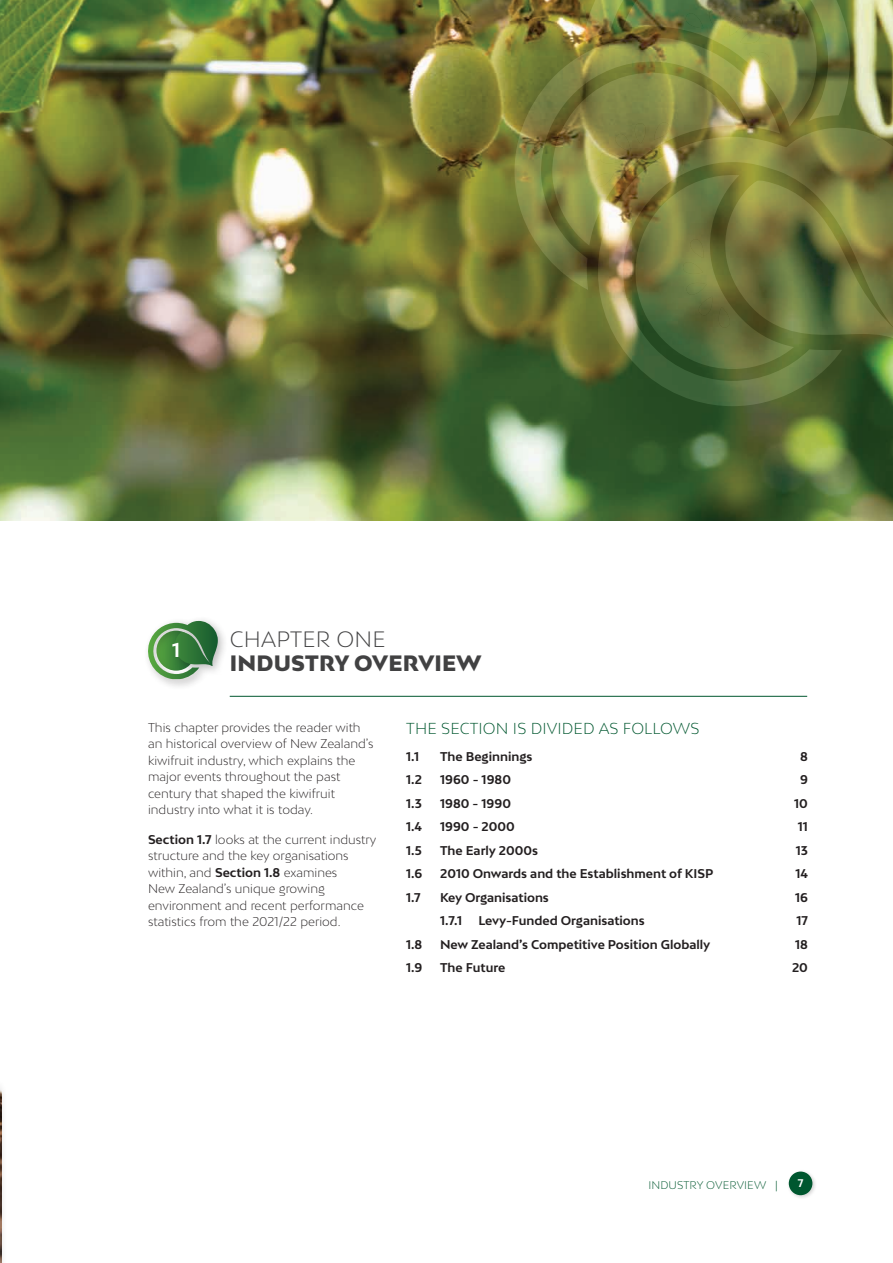
<style>
.page{position:relative;width:893px;height:1263px;background:#fff}
.page>*{position:absolute;margin:0;border:0;box-sizing:border-box;transform-origin:0 0}
.t1{font:900 21px "Bw Mitga";letter-spacing:.01em;color:#414142}
.t2{font:300 21px "Bw Mitga";letter-spacing:.01em;color:#414142}
.t3{font:700 18.9px "Bw Mitga";color:#fff}
.t4{font:300 15px "Bw Mitga";letter-spacing:.01em;color:#00572f}
.t5{font:300 12px/16.5px "Bw Mitga";color:#231f20}
.t6{font:700 12px "Bw Mitga";color:#231f20}
.t7{font:300 10.5px "Bw Mitga";letter-spacing:.01em;color:#00572f}
.t8{font:700 10.5px "Bw Mitga";color:#fff}
.s1{font-weight:700}
</style>
<div class="page">
<div style="left:787px;top:1170px;width:30px;height:30px;background:#231f20;opacity:.2"></div>
<div style="left:789px;top:1171px;width:23px;height:24px;background:#00572f;border-radius:50%"></div>
<img style="left:0;top:0;width:893px;height:521px">
<hr style="left:230px;top:696px;width:577px;height:1px;background:#00572f">
<div style="left:143px;top:616px;width:86px;height:74px;background:#231f20;opacity:.3"></div>
<svg style="left:145px;top:621px;width:73px;height:58px"></svg>
<svg style="left:513px;top:37px;width:39px;height:253px;background:#787c39"></svg>
<svg style="left:582px;top:128px;width:311px;height:278px;background:#586a36"></svg>
<svg style="left:552px;top:0;width:302px;height:369px;background:#6d753b"></svg>
<img style="left:592px;top:9px;width:179px;height:320px">
<div style="left:0;top:1002px;width:7px;height:261px;background:#231f20;opacity:.2"></div>
<img style="left:0;top:1002px;width:1px;height:261px">
<h2 class="t3" style="left:172px;top:637px;width:9px">1</h2>
<h1 class="t2" style="left:230px;top:625px;width:157px">CHAPTER ONE</h1>
<h1 class="t1" style="left:230px;top:649px;width:253px">INDUSTRY OVERVIEW</h1>
<p class="t5" style="left:148px;top:719px;width:214px">This chapter provides the reader with</p>
<p class="t4" style="left:406px;top:719px;width:295px">THE SECTION IS DIVIDED AS FOLLOWS</p>
<p class="t5" style="left:148px;top:735px;width:227px">an historical overview of New Zealand’s kiwifruit industry, which explains the major events throughout the past century that shaped the kiwifruit industry into what it is today.</p>
<p class="t5" style="left:148px;top:830px;width:230px"><span class="s1">Section 1.7</span> looks at the current industry structure and the key organisations within, and <span class="s1">Section 1.8</span> examines<br>New Zealand’s unique growing environment and recent performance statistics from the 2021/22 period.</p>
<p class="t6" style="left:406px;top:748px;width:15px">1.1</p>
<p class="t6" style="left:440px;top:748px;width:94px">The Beginnings</p>
<p class="t6" style="left:800px;top:748px;width:9px">8</p>
<p class="t6" style="left:406px;top:771px;width:17px">1.2</p>
<p class="t6" style="left:440px;top:771px;width:72px">1960 - 1980</p>
<p class="t6" style="left:800px;top:771px;width:9px">9</p>
<p class="t6" style="left:406px;top:795px;width:17px">1.3</p>
<p class="t6" style="left:440px;top:795px;width:72px">1980 - 1990</p>
<p class="t6" style="left:794px;top:795px;width:15px">10</p>
<p class="t6" style="left:406px;top:818px;width:17px">1.4</p>
<p class="t6" style="left:440px;top:818px;width:76px">1990 - 2000</p>
<p class="t6" style="left:798px;top:818px;width:12px">11</p>
<p class="t6" style="left:406px;top:842px;width:17px">1.5</p>
<p class="t6" style="left:440px;top:842px;width:99px">The Early 2000s</p>
<p class="t6" style="left:796px;top:842px;width:14px">13</p>
<p class="t6" style="left:406px;top:866px;width:18px">1.6</p>
<p class="t6" style="left:440px;top:866px;width:275px">2010 Onwards and the Establishment of KISP</p>
<p class="t6" style="left:795px;top:866px;width:14px">14</p>
<p class="t6" style="left:406px;top:889px;width:16px">1.7</p>
<p class="t6" style="left:440px;top:889px;width:110px">Key Organisations</p>
<p class="t6" style="left:795px;top:889px;width:14px">16</p>
<p class="t6" style="left:440px;top:913px;width:23px">1.7.1</p>
<p class="t6" style="left:478px;top:913px;width:168px">Levy-Funded Organisations</p>
<p class="t6" style="left:796px;top:913px;width:13px">17</p>
<p class="t6" style="left:406px;top:936px;width:18px">1.8</p>
<p class="t6" style="left:440px;top:936px;width:272px">New Zealand’s Competitive Position Globally</p>
<p class="t6" style="left:795px;top:936px;width:14px">18</p>
<p class="t6" style="left:406px;top:960px;width:18px">1.9</p>
<p class="t6" style="left:440px;top:960px;width:67px">The Future</p>
<p class="t6" style="left:792px;top:960px;width:17px">20</p>
<p class="t7" style="left:648px;top:1178px;width:131px">INDUSTRY OVERVIEW |</p>
<p class="t8" style="left:798px;top:1176px;width:7px">7</p>
</div>
